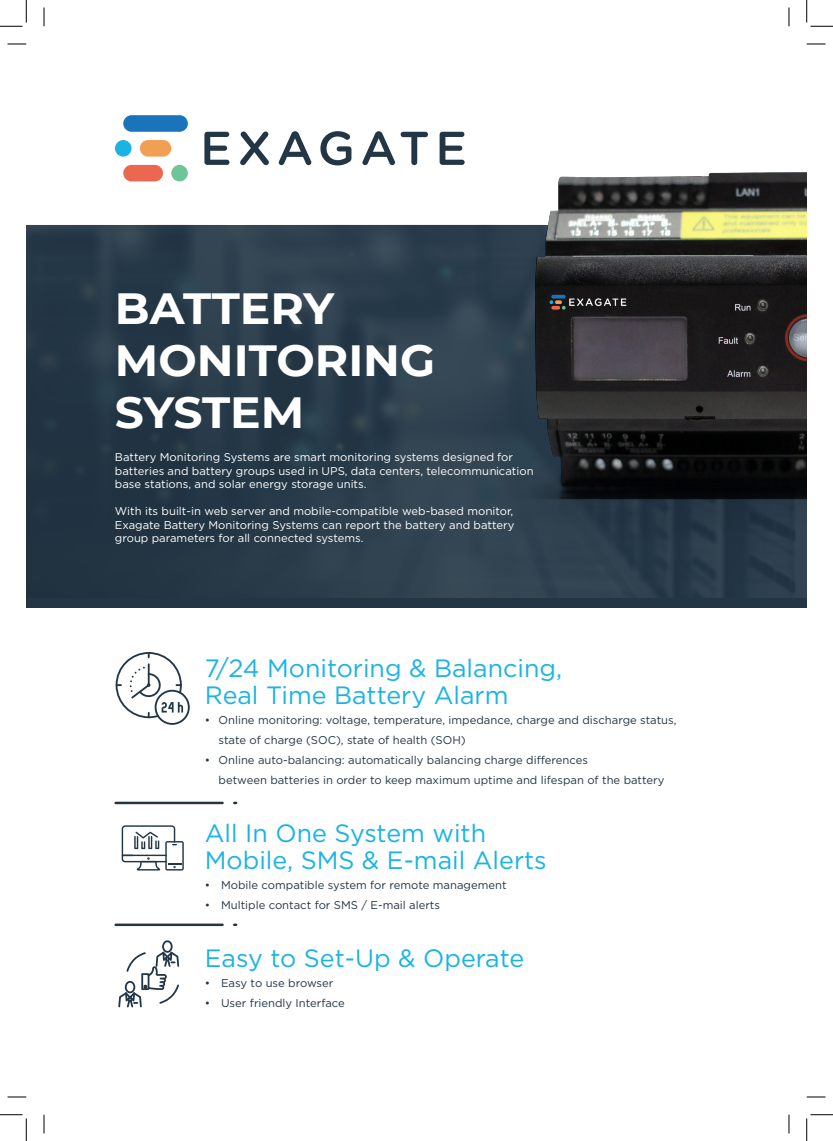
<style>
.page{position:relative;width:833px;height:1141px;background:#fff}
.page>*{position:absolute;margin:0;border:0;box-sizing:border-box;transform-origin:0 0}
.t1{font:700 43.62px "Montserrat";color:#fff;scale:1.04 1}
.t2{font:25px/27.5px "Gotham";color:#1ab3e4}
.t3{font:11.25px/20px "Gotham";color:#233645}
.t4{font:11.25px/13.5px "Gotham";color:#fff}
</style>
<div class="page">
<div style="left:26px;top:225px;width:780px;height:382px;background:#233645"></div>
<img style="left:26px;top:225px;width:780px;height:372px">
<div style="left:123px;top:115px;width:65px;height:17px;background:#1974bb;border-radius:8px"></div>
<div style="left:140px;top:140px;width:31px;height:17px;background:#f19f52;border-radius:8px"></div>
<div style="left:123px;top:165px;width:40px;height:16px;background:#ec6750;border-radius:8px"></div>
<div style="left:171px;top:165px;width:17px;height:16px;background:#6ec595;border-radius:50%"></div>
<svg style="left:204px;top:132px;width:25px;height:33px"></svg>
<svg style="left:240px;top:131px;width:29px;height:34px"></svg>
<svg style="left:278px;top:131px;width:33px;height:34px"></svg>
<svg style="left:320px;top:131px;width:31px;height:34px"></svg>
<svg style="left:362px;top:131px;width:66px;height:34px"></svg>
<svg style="left:439px;top:132px;width:25px;height:33px"></svg>
<div style="left:115px;top:140px;width:16px;height:17px;background:#1ab3e4;border-radius:50%"></div>
<img style="left:490px;top:172px;width:316px;height:378px">
<svg style="left:116px;top:652px;width:74px;height:72px"></svg>
<svg style="left:122px;top:825px;width:62px;height:45px"></svg>
<svg style="left:118px;top:940px;width:61px;height:67px"></svg>
<hr style="left:116px;top:801px;width:106px;height:3px;background:#233645">
<hr style="left:116px;top:923px;width:106px;height:3px;background:#233645">
<svg style="left:8px;top:43px;width:18px;height:2px"></svg>
<svg style="left:806px;top:43px;width:19px;height:2px"></svg>
<svg style="left:8px;top:1096px;width:18px;height:1px"></svg>
<svg style="left:806px;top:1096px;width:19px;height:1px"></svg>
<svg style="left:43px;top:8px;width:2px;height:18px"></svg>
<svg style="left:43px;top:1114px;width:2px;height:19px"></svg>
<svg style="left:788px;top:8px;width:1px;height:18px"></svg>
<svg style="left:788px;top:1114px;width:1px;height:19px"></svg>
<svg style="left:0;top:0;width:27px;height:27px"></svg>
<svg style="left:0;top:1114px;width:27px;height:26px"></svg>
<svg style="left:806px;top:0;width:26px;height:27px"></svg>
<svg style="left:806px;top:1114px;width:26px;height:26px"></svg>
<p class="t1" style="left:115px;top:277px;width:212px">BATTERY</p>
<p class="t1" style="left:115px;top:329px;width:309px">MONITORING</p>
<p class="t1" style="left:115px;top:381px;width:183px">SYSTEM</p>
<p class="t4" style="left:115px;top:450px;width:420px">Battery Monitoring Systems are smart monitoring systems designed for batteries and battery groups used in UPS, data centers, telecommunication base stations, and solar energy storage units.</p>
<p class="t4" style="left:115px;top:504px;width:400px;text-align:justify">With its built-in web server and mobile-compatible web-based monitor, Exagate Battery Monitoring Systems can report the battery and battery group parameters for all connected systems.</p>
<p class="t2" style="left:205px;top:653px;width:358px">7/24 Monitoring &amp; Balancing,<br>Real Time Battery Alarm</p>
<p class="t3" style="left:218px;top:709px;width:459px;text-indent:-14px">• Online monitoring: voltage, temperature, impedance, charge and discharge status, state of charge (SOC), state of health (SOH)</p>
<p class="t3" style="left:218px;top:749px;width:447px;text-indent:-14px">• Online auto-balancing: automatically balancing charge differences<br>between batteries in order to keep maximum uptime and lifespan of the battery</p>
<p class="t2" style="left:205px;top:818px;width:283px">All In One System with</p>
<p class="t2" style="left:205px;top:846px;width:343px">Mobile, SMS &amp; E-mail Alerts</p>
<p class="t3" style="left:205px;top:874px;width:303px">• Mobile compatible system for remote management</p>
<p class="t3" style="left:205px;top:894px;width:237px">• Multiple contact for SMS / E-mail alerts</p>
<p class="t2" style="left:205px;top:943px;width:321px">Easy to Set-Up &amp; Operate</p>
<p class="t3" style="left:205px;top:972px;width:130px">• Easy to use browser</p>
<p class="t3" style="left:205px;top:992px;width:141px">• User friendly Interface</p>
</div>
